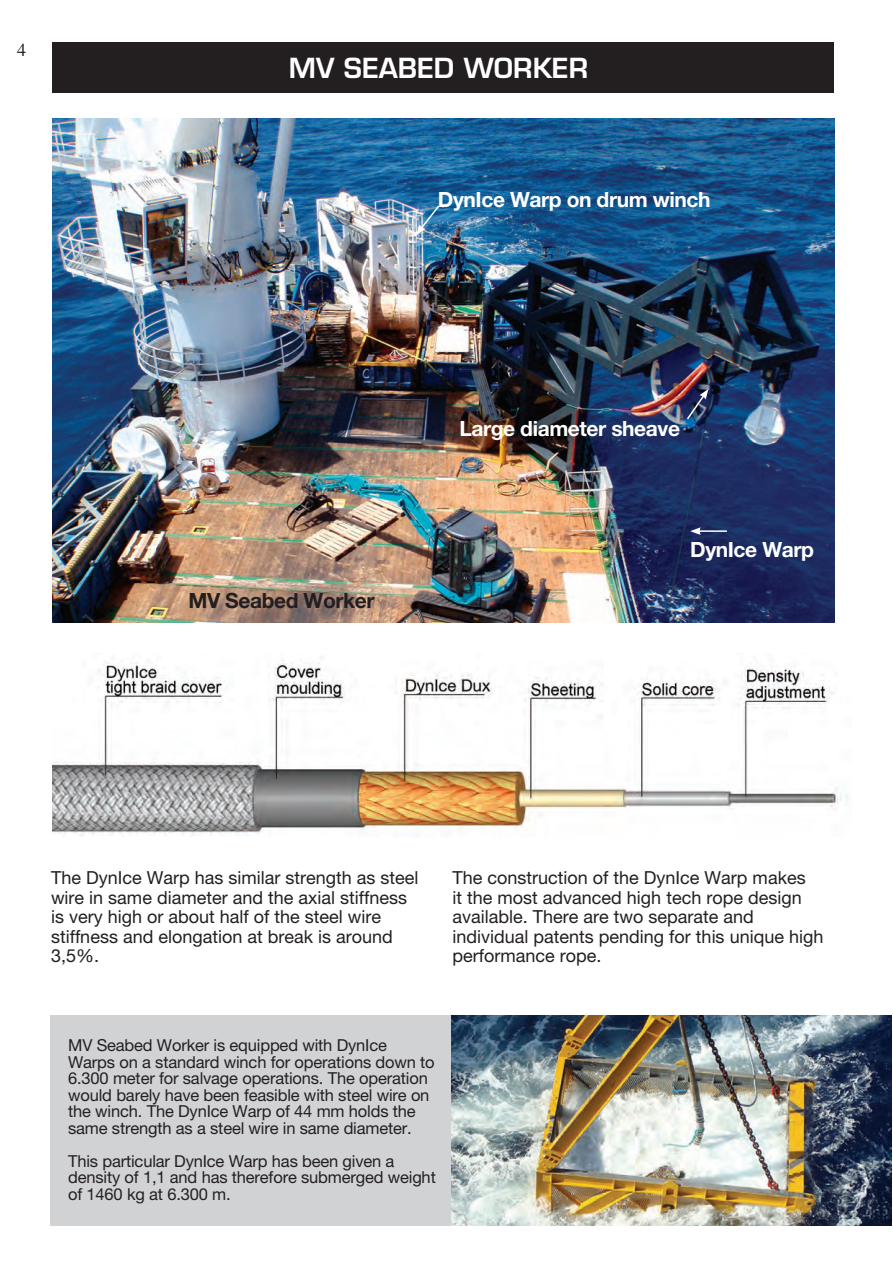
<style>
.page{position:relative;width:893px;height:1263px;background:#fff}
.page>*{position:absolute;margin:0;border:0;box-sizing:border-box;transform-origin:0 0}
.t1{font:600 27px "Eurostile";color:#fff}
.t2{font:700 21px "Helvetica Neue IS";letter-spacing:-.02em;color:#fff}
.t3{font:700 21px "Helvetica Neue IS";letter-spacing:-.02em;color:#231f20}
.t4{font:18px/19.5px "Helvetica Neue IS";color:#231f20}
.t5{font:18px "Times";color:#231f20}
.t6{font:16.5px/16.5px "Helvetica Neue IS";letter-spacing:-.01em;color:#231f20}
</style>
<div class="page">
<div style="left:52px;top:43px;width:782px;height:50px;background:#231f20"></div>
<img style="left:52px;top:119px;width:782px;height:503px">
<img style="left:52px;top:657px;width:796px;height:180px">
<svg style="left:685px;top:389px;width:24px;height:32px"></svg>
<svg style="left:416px;top:204px;width:25px;height:31px"></svg>
<hr style="left:698px;top:530px;width:29px;height:2px;background:#fff">
<svg style="left:690px;top:527px;width:11px;height:8px"></svg>
<div style="left:50px;top:1015px;width:841px;height:210px;background:#d1d2d4"></div>
<img style="left:451px;top:1015px;width:440px;height:210px">
<p class="t5" style="left:17px;top:33px;width:10px">4</p>
<h1 class="t1" style="left:289px;top:51px;width:301px">MV SEABED WORKER</h1>
<p class="t2" style="left:438px;top:186px;width:274px">DynIce Warp on drum winch</p>
<p class="t3" style="left:188px;top:587px;width:188px">MV Seabed Worker</p>
<p class="t2" style="left:459px;top:415px;width:222px">Large diameter sheave</p>
<p class="t2" style="left:690px;top:536px;width:125px">DynIce Warp</p>
<p class="t4" style="left:51px;top:868px;width:369px">The DynIce Warp has similar strength as steel wire in same diameter and the axial stiffness is very high or about half of the steel wire stiffness and elongation at break is around 3,5%.</p>
<p class="t4" style="left:453px;top:868px;width:372px">The construction of the DynIce Warp makes<br>it the most advanced high tech rope design available. There are two separate and individual patents pending for this unique high performance rope.</p>
<p class="t6" style="left:68px;top:1037px;width:368px">MV Seabed Worker is equipped with DynIce Warps on a standard winch for operations down to 6.300 meter for salvage operations. The operation would barely have been feasible with steel wire on the winch. The DynIce Warp of 44 mm holds the same strength as a steel wire in same diameter.</p>
<p class="t6" style="left:68px;top:1152px;width:369px">This particular DynIce Warp has been given a density of 1,1 and has therefore submerged weight of 1460 kg at 6.300 m.</p>
</div>
